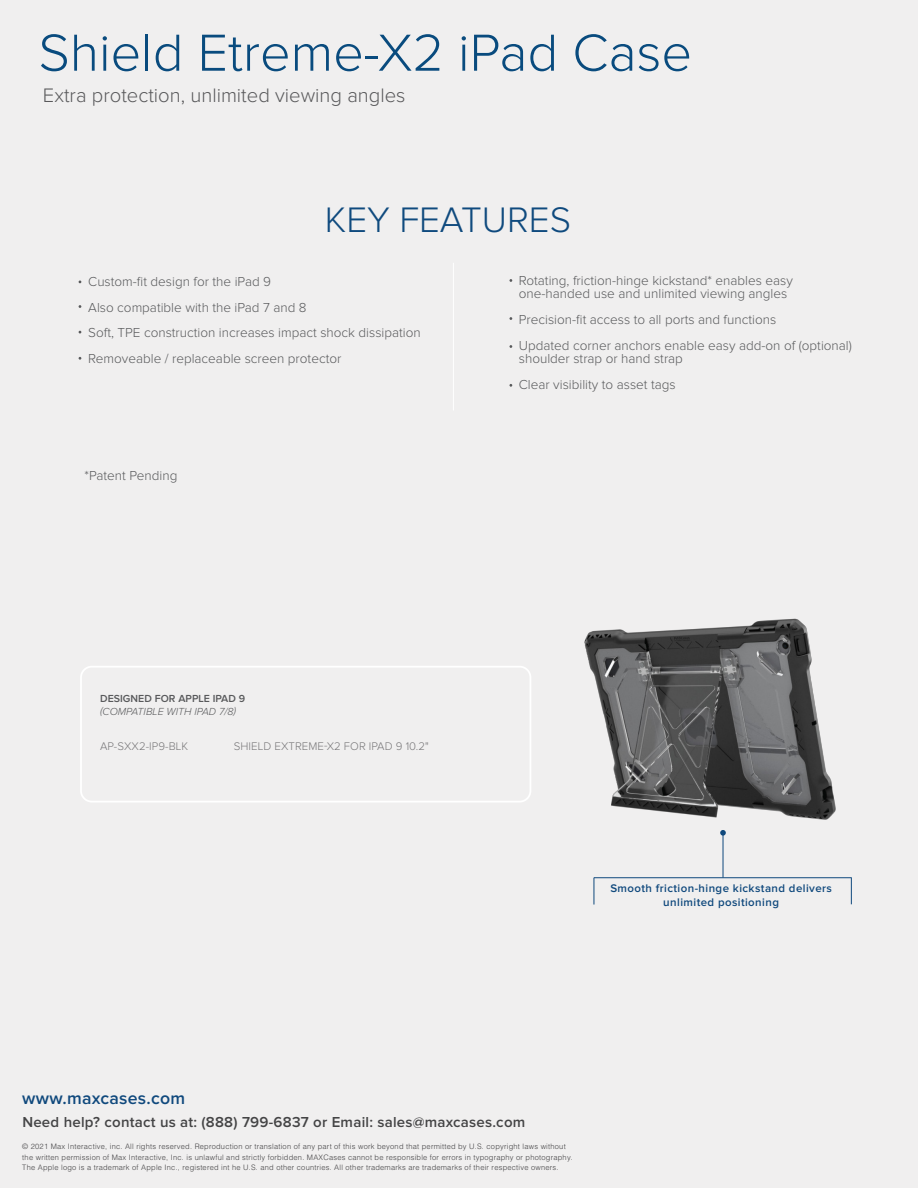
<style>
.page{position:relative;width:918px;height:1188px;background:#f0efef}
.page>*{position:absolute;margin:0;border:0;box-sizing:border-box;transform-origin:0 0}
.t1{font:300 54px "Proxima Nova";color:#094b7e}
.t2{font:300 36.75px "Proxima Nova";color:#0f4a7e}
.t3{font:300 20.25px "Proxima Nova";color:#59595b}
.t4{font:600 17.7px "Proxima Nova";letter-spacing:.015em;color:#10497d}
.t5{font:600 15px "Proxima Nova";letter-spacing:.015em;color:#444445}
.t6{font:300 13.5px/25.5px "Proxima Nova";color:#58595b}
.t7{font:600 11.4px/13.8px "Proxima Nova";letter-spacing:.035em;color:#10497d;text-align:center}
.t8{font:300 11.4px "Proxima Nova";letter-spacing:.005em;color:#777678}
.t9{font:italic 300 10.65px "Proxima Nova";letter-spacing:.005em;color:#58595b}
.t10{font:600 10.65px "Proxima Nova";letter-spacing:.005em;color:#58595b}
.t11{font:300 7.5px/10.5px "Helvetica";letter-spacing:.03em;color:#434244}
</style>
<div class="page">
<img style="left:525px;top:618px;width:311px;height:240px">
<div style="left:80px;top:666px;width:451px;height:137px;border:2px solid #fff;border-radius:11px"></div>
<hr style="left:453px;top:263px;width:1px;height:147px;background:#fff">
<svg style="left:851px;top:877px;width:1px;height:27px"></svg>
<hr style="left:594px;top:877px;width:257px;height:1px;background:#10497d">
<svg style="left:594px;top:878px;width:1px;height:27px"></svg>
<hr style="left:723px;top:833px;width:1px;height:45px;background:#10497d">
<svg style="left:720px;top:830px;width:6px;height:6px"></svg>
<h1 class="t1" style="left:38px;top:28px;width:655px">Shield Etreme-X2 iPad Case</h1>
<h3 class="t3" style="left:43px;top:86px;width:364px">Extra protection, unlimited viewing angles</h3>
<h2 class="t2" style="left:325px;top:203px;width:248px">KEY FEATURES</h2>
<h3 class="t6" style="left:88px;top:269px;width:334px">Custom-fit design for the iPad 9<br>Also compatible with the iPad 7 and 8<br>Soft, TPE construction increases impact shock dissipation Removeable / replaceable screen protector</h3>
<h3 class="t6" style="left:519px;top:274px;width:275px;line-height:13.5px">Rotating, friction-hinge kickstand* enables easy one-handed use and unlimited viewing angles</h3>
<h3 class="t6" style="left:519px;top:307px;width:334px;line-height:26.2px">Precision-fit access to all ports and functions<br>Updated corner anchors enable easy add-on of (optional)</h3>
<h3 class="t6" style="left:519px;top:347px;width:166px">shoulder strap or hand strap<br>Clear visibility to asset tags</h3>
<h3 class="t6" style="left:84px;top:464px;width:94px">*Patent Pending</h3>
<h3 class="t10" style="left:100px;top:694px;width:146px">DESIGNED FOR APPLE IPAD 9</h3>
<h3 class="t9" style="left:100px;top:707px;width:137px">(COMPATIBLE WITH IPAD 7/8)</h3>
<h3 class="t8" style="left:234px;top:741px;width:197px">SHIELD EXTREME-X2 FOR IPAD 9 10.2"</h3>
<h3 class="t8" style="left:100px;top:741px;width:90px">AP-SXX2-IP9-BLK</h3>
<h3 class="t7" style="left:610px;top:882px;width:223px">Smooth friction-hinge kickstand delivers unlimited positioning</h3>
<h3 class="t4" style="left:22px;top:1090px;width:165px">www.maxcases.com</h3>
<h3 class="t5" style="left:22px;top:1115px;width:505px">Need help? contact us at: (888) 799-6837 or Email: sales@maxcases.com</h3>
<p class="t11" style="left:22px;top:1141px;width:552px">© 2021 Max Interactive, inc. All rights reserved. Reproduction or translation of any part of this work beyond that permitted by U.S. copyright laws without the written permission of Max Interactive, Inc. is unlawful and strictly forbidden. MAXCases cannot be responsible for errors in typography or photography.<br>The Apple logo is a trademark of Apple Inc., registered int he U.S. and other countries. All other trademarks are trademarks of their respective owners.</p>
</div>
